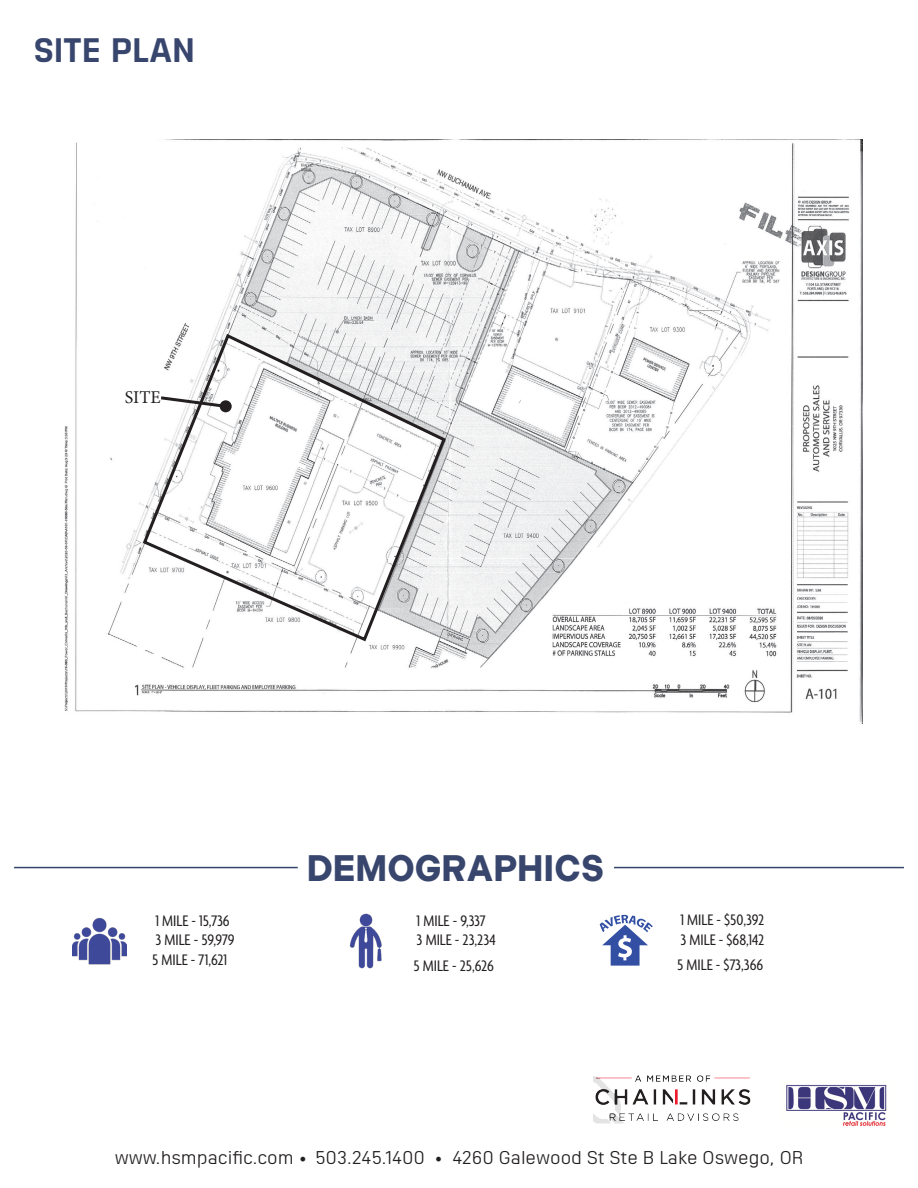
<style>
.page{position:relative;width:918px;height:1188px;background:#fff}
.page>*{position:absolute;margin:0;border:0;box-sizing:border-box;transform-origin:0 0}
.t1{font:700 36.9px "Indivisible";color:#38466d;scale:.94 1}
.t2{font:700 33px "Sizmo Pro";color:#38466d}
.t3{font:18px "Sizmo Pro";color:#231f20}
.t4{font:18px "Minion Pro";color:#231f20}
.t5{font:condensed 16.5px "Agenda";color:#231f20}
.s1{font-family:"Minion Pro"}
</style>
<div class="page">
<img style="left:72px;top:917px;width:55px;height:48px">
<img style="left:349px;top:913px;width:33px;height:56px">
<hr style="left:614px;top:867px;width:290px;height:1px;background:#38466d">
<hr style="left:14px;top:867px;width:284px;height:1px;background:#38466d">
<svg style="left:600px;top:915px;width:53px;height:51px"></svg>
<img style="left:594px;top:1075px;width:157px;height:49px">
<img style="left:786px;top:1085px;width:101px;height:41px">
<img style="left:64px;top:139px;width:798px;height:584px">
<svg style="left:141px;top:332px;width:307px;height:311px"></svg>
<svg style="left:517px;top:388px;width:42px;height:34px"></svg>
<svg style="left:267px;top:385px;width:50px;height:40px"></svg>
<svg style="left:158px;top:394px;width:71px;height:16px"></svg>
<div style="left:220px;top:400px;width:12px;height:12px;background:#231f20;border-radius:50%"></div>
<p class="t2" style="left:34px;top:21px;width:163px">SITE PLAN</p>
<p class="t4" style="left:125px;top:385px;width:37px">SITE</p>
<p class="t5" style="left:155px;top:911px;width:76px">1 MILE - 15,736</p>
<p class="t5" style="left:155px;top:931px;width:81px">3 MILE - 59,979</p>
<p class="t5" style="left:152px;top:951px;width:76px">5 MILE - 71,621</p>
<p class="t1" style="left:307px;top:846px;width:318px">DEMOGRAPHICS</p>
<p class="t5" style="left:417px;top:911px;width:71px">1 MILE - 9,337</p>
<p class="t5" style="left:417px;top:931px;width:81px">3 MILE - 23,234</p>
<p class="t5" style="left:413px;top:956px;width:82px">5 MILE - 25,626</p>
<p class="t5" style="left:680px;top:911px;width:85px">1 MILE - $50,392</p>
<p class="t5" style="left:680px;top:931px;width:85px">3 MILE - $68,142</p>
<p class="t5" style="left:677px;top:956px;width:88px">5 MILE - $73,366</p>
<p class="t3" style="left:115px;top:1144px;width:193px">www.hsmpacific.com <span class="s1">•</span></p>
<p class="t3" style="left:315px;top:1144px;width:111px">503.245.1400</p>
<p class="t4" style="left:435px;top:1145px;width:9px">•</p>
<p class="t3" style="left:452px;top:1144px;width:352px">4260 Galewood St Ste B Lake Oswego, OR</p>
</div>
